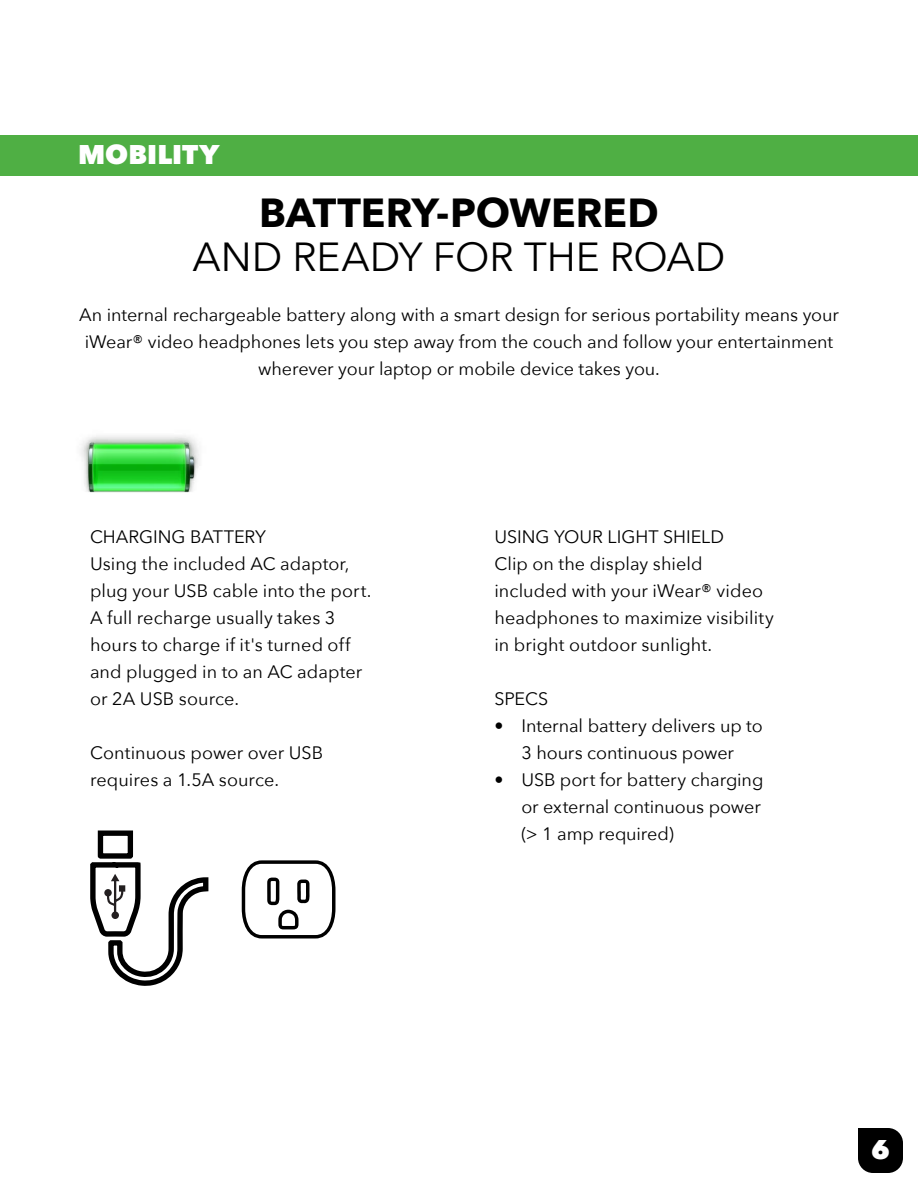
<style>
.page{position:relative;width:918px;height:1188px;background:#fff}
.page>*{position:absolute;margin:0;border:0;box-sizing:border-box;transform-origin:0 0}
.t1{font:40.5px "Avenir Next";letter-spacing:-.005em;color:#000}
.t2{font:700 40.5px "Avenir Next";letter-spacing:-.005em;color:#000}
.t3{font:800 27px "Avenir Next";color:#fff}
.t4{font:18px/27px "Avenir Next";color:#000}
</style>
<div class="page">
<svg style="left:858px;top:1128px;width:45px;height:45px;background:#121212"></svg>
<div style="left:0;top:135px;width:918px;height:41px;background:#4faf44"></div>
<svg style="left:90px;top:830px;width:119px;height:156px"></svg>
<img style="left:81px;top:436px;width:118px;height:57px">
<svg style="left:242px;top:860px;width:93px;height:79px"></svg>
<h2 class="t3" style="left:78px;top:138px;width:143px">MOBILITY</h2>
<h1 class="t2" style="left:259px;top:177px;width:401px">BATTERY-POWERED</h1>
<h1 class="t1" style="left:193px;top:223px;width:534px">AND READY FOR THE ROAD</h1>
<p class="t4" style="left:79px;top:301px;width:761px;text-align:center">An internal rechargeable battery along with a smart design for serious portability means your iWear® video headphones lets you step away from the couch and follow your entertainment wherever your laptop or mobile device takes you.</p>
<p class="t4" style="left:90px;top:523px;width:283px">CHARGING BATTERY<br>Using the included AC adaptor, plug your USB cable into the port.<br>A full recharge usually takes 3 hours to charge if it's turned off and plugged in to an AC adapter or 2A USB source.</p>
<p class="t4" style="left:90px;top:739px;width:235px">Continuous power over USB requires a 1.5A source.</p>
<p class="t4" style="left:494px;top:523px;width:281px">USING YOUR LIGHT SHIELD<br>Clip on the display shield included with your iWear® video headphones to maximize visibility in bright outdoor sunlight.</p>
<p class="t4" style="left:494px;top:685px;width:55px">SPECS</p>
<p class="t4" style="left:494px;top:712px;width:270px;text-align:center">• Internal battery delivers up to<br>3 hours continuous power</p>
<p class="t4" style="left:521px;top:766px;width:243px;text-indent:-27px">• USB port for battery charging or external continuous power (&gt; 1 amp required)</p>
<h2 class="t3" style="left:871px;top:1133px;width:20px">6</h2>
</div>
